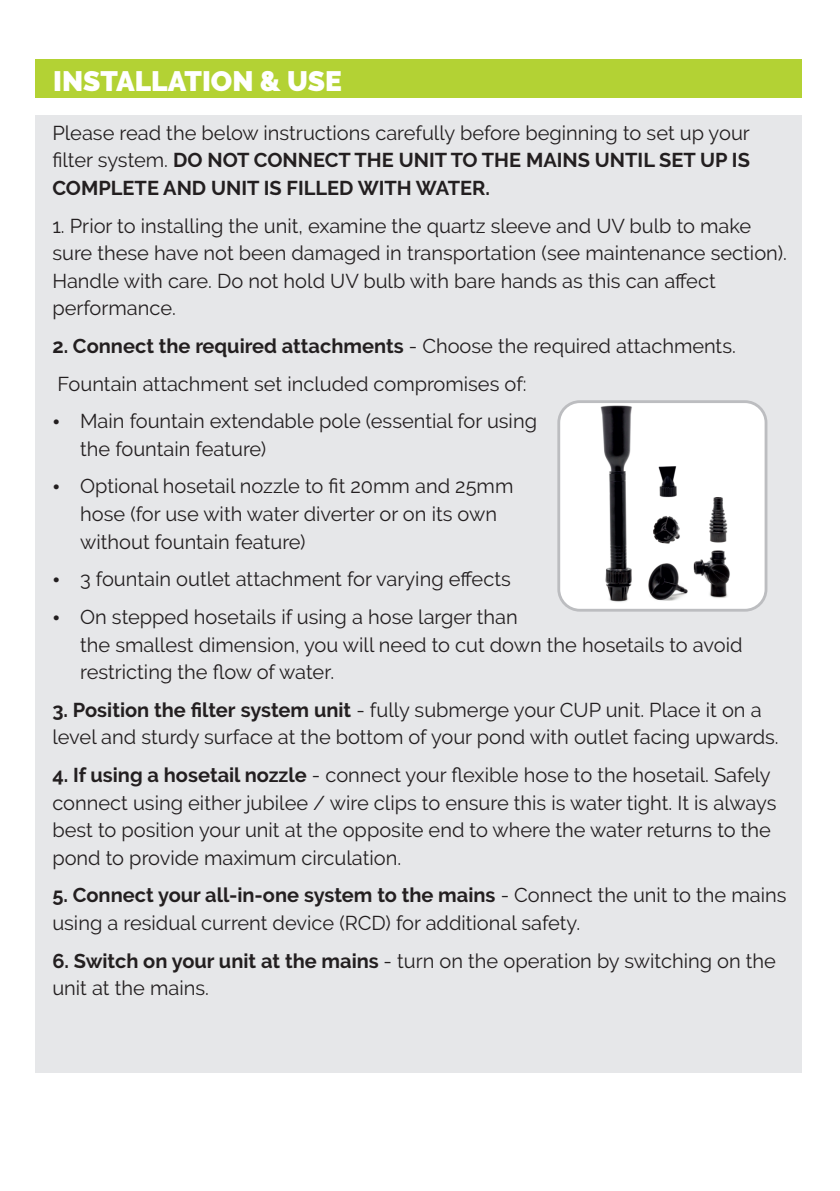
<style>
.page{position:relative;width:840px;height:1191px;background:#fff}
.page>*{position:absolute;margin:0;border:0;box-sizing:border-box;transform-origin:0 0}
.t1{font:900 28px "Raleway";color:#fff}
.t2{font:20px/27.6px "Raleway";color:#231f20}
.t3{font:700 20px "Raleway";color:#231f20}
.s1{font-weight:700}
.s2{font-weight:400}
</style>
<div class="page">
<div style="left:35px;top:115px;width:766px;height:958px;background:#e6e7e9"></div>
<div style="left:35px;top:59px;width:766px;height:38px;background:#b3d234"></div>
<img style="left:558px;top:402px;width:207px;height:208px;border-radius:21px">
<div style="left:557px;top:400px;width:210px;height:211px;border:3px solid #bcbdc0;border-radius:21px"></div>
<h1 class="t1" style="left:53px;top:64px;width:290px">INSTALLATION &amp; USE</h1>
<p class="t2" style="left:52px;top:119px;width:698px;text-align:justify">Please read the below instructions carefully before beginning to set up your filter system. <span class="s1">DO NOT CONNECT THE UNIT TO THE MAINS UNTIL SET UP IS COMPLETE AND UNIT IS FILLED WITH WATER.</span></p>
<p class="t2" style="left:52px;top:212px;width:735px">1. Prior to installing the unit, examine the quartz sleeve and UV bulb to make sure these have not been damaged in transportation (see maintenance section).<br>Handle with care. Do not hold UV bulb with bare hands as this can affect performance.</p>
<p class="t3" style="left:52px;top:334px;width:684px">2. Connect the required attachments <span class="s2">- Choose the required attachments.</span></p>
<p class="t2" style="left:57px;top:370px;width:470px">Fountain attachment set included compromises of:</p>
<p class="t2" style="left:80px;top:407px;width:458px">Main fountain extendable pole (essential for using</p>
<p class="t2" style="left:80px;top:430px;width:434px;line-height:37.6px">the fountain feature)<br>Optional hosetail nozzle to fit 20mm and 25mm</p>
<p class="t2" style="left:80px;top:500px;width:418px">hose (for use with water diverter or on its own without fountain feature)</p>
<p class="t2" style="left:80px;top:560px;width:439px;line-height:37.6px">3 fountain outlet attachment for varying effects<br>On stepped hosetails if using a hose larger than</p>
<p class="t2" style="left:80px;top:630px;width:663px">the smallest dimension, you will need to cut down the hosetails to avoid restricting the flow of water.</p>
<p class="t2" style="left:52px;top:696px;width:727px"><span class="s1">3. Position the filter system unit</span> - fully submerge your CUP unit. Place it on a level and sturdy surface at the bottom of your pond with outlet facing upwards.</p>
<p class="t2" style="left:52px;top:761px;width:725px"><span class="s1">4. If using a hosetail nozzle</span> - connect your flexible hose to the hosetail. Safely connect using either jubilee / wire clips to ensure this is water tight. It is always best to position your unit at the opposite end to where the water returns to the pond to provide maximum circulation.</p>
<p class="t2" style="left:52px;top:881px;width:735px"><span class="s1">5. Connect your all-in-one system to the mains</span> - Connect the unit to the mains using a residual current device (RCD) for additional safety.</p>
<p class="t2" style="left:52px;top:946px;width:724px"><span class="s1">6. Switch on your unit at the mains</span> - turn on the operation by switching on the unit at the mains.</p>
</div>
